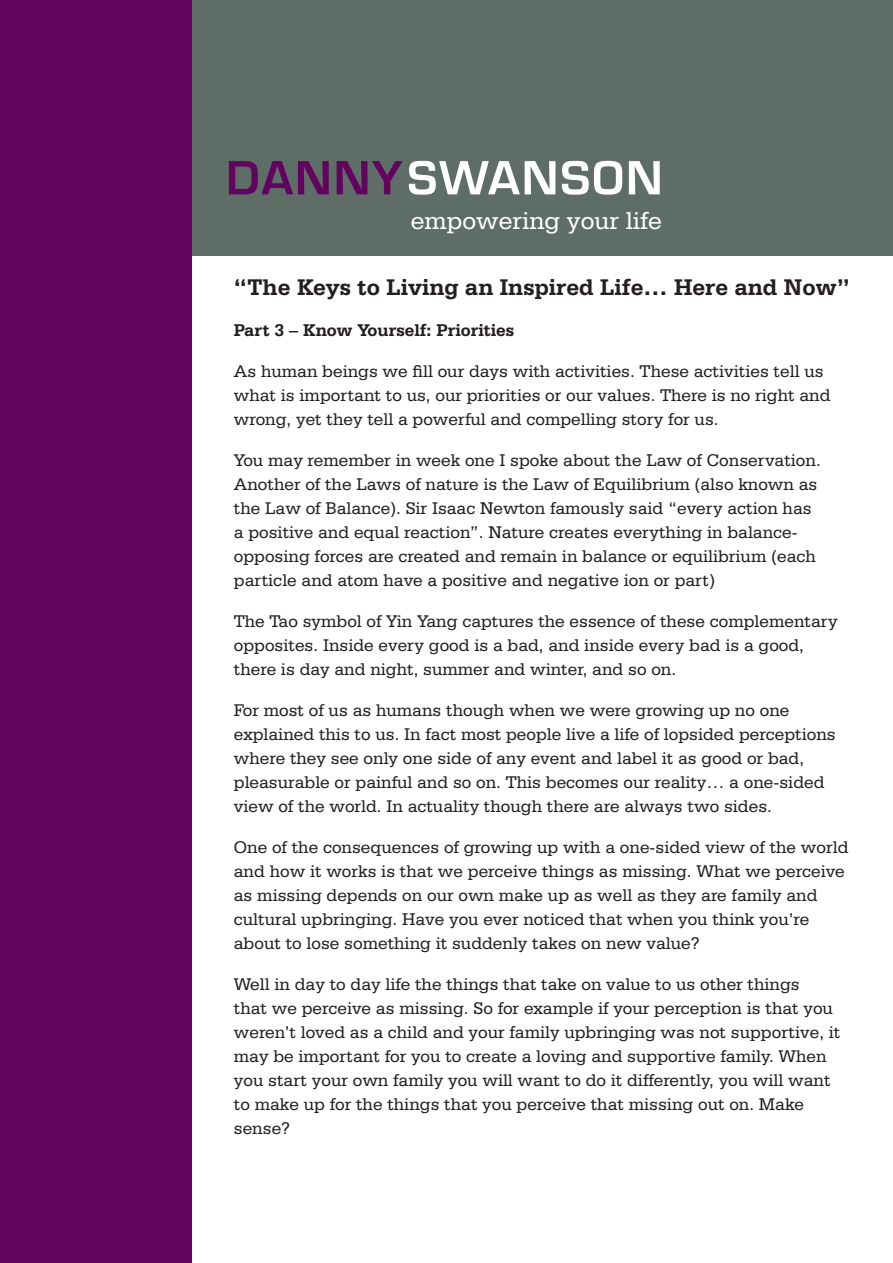
<style>
.page{position:relative;width:893px;height:1263px;background:#fff}
.page>*{position:absolute;margin:0;border:0;box-sizing:border-box;transform-origin:0 0}
.t1{font:25.95px "Serifa BT";color:#fff}
.t2{font:700 24px "Serifa BT";color:#231f20}
.t3{font:18px/24px "Serifa BT";color:#231f20}
.t4{font:700 18px "Serifa BT";color:#231f20}
</style>
<div class="page">
<div style="left:0;top:0;width:893px;height:255px;background:#5e6e66"></div>
<svg style="left:229px;top:161px;width:100px;height:33px"></svg>
<svg style="left:337px;top:161px;width:66px;height:33px"></svg>
<svg style="left:409px;top:161px;width:146px;height:34px"></svg>
<svg style="left:562px;top:161px;width:60px;height:34px"></svg>
<svg style="left:629px;top:161px;width:31px;height:33px"></svg>
<div style="left:0;top:0;width:191px;height:1263px;background:#620360"></div>
<h1 class="t1" style="left:411px;top:205px;width:252px">empowering your life</h1>
<h2 class="t2" style="left:234px;top:277px;width:617px">“The Keys to Living an Inspired Life… Here and Now”</h2>
<p class="t4" style="left:234px;top:323px;width:282px">Part 3 – Know Yourself: Priorities</p>
<p class="t3" style="left:234px;top:360px;width:598px">As human beings we fill our days with activities. These activities tell us what is important to us, our priorities or our values. There is no right and wrong, yet they tell a powerful and compelling story for us.</p>
<p class="t3" style="left:234px;top:449px;width:588px">You may remember in week one I spoke about the Law of Conservation.<br>Another of the Laws of nature is the Law of Equilibrium (also known as the Law of Balance). Sir Isaac Newton famously said “every action has a positive and equal reaction”. Nature creates everything in balance&shy;opposing forces are created and remain in balance or equilibrium (each particle and atom have a positive and negative ion or part)</p>
<p class="t3" style="left:234px;top:610px;width:605px">The Tao symbol of Yin Yang captures the essence of these complementary opposites. Inside every good is a bad, and inside every bad is a good, there is day and night, summer and winter, and so on.</p>
<p class="t3" style="left:234px;top:699px;width:603px">For most of us as humans though when we were growing up no one explained this to us. In fact most people live a life of lopsided perceptions where they see only one side of any event and label it as good or bad, pleasurable or painful and so on. This becomes our reality… a one-sided view of the world. In actuality though there are always two sides.</p>
<p class="t3" style="left:234px;top:836px;width:616px">One of the consequences of growing up with a one-sided view of the world and how it works is that we perceive things as missing. What we perceive as missing depends on our own make up as well as they are family and cultural upbringing. Have you ever noticed that when you think you’re about to lose something it suddenly takes on new value?</p>
<p class="t3" style="left:234px;top:973px;width:608px">Well in day to day life the things that take on value to us other things<br>that we perceive as missing. So for example if your perception is that you weren’t loved as a child and your family upbringing was not supportive, it may be important for you to create a loving and supportive family. When you start your own family you will want to do it differently, you will want to make up for the things that you perceive that missing out on. Make sense?</p>
</div>
